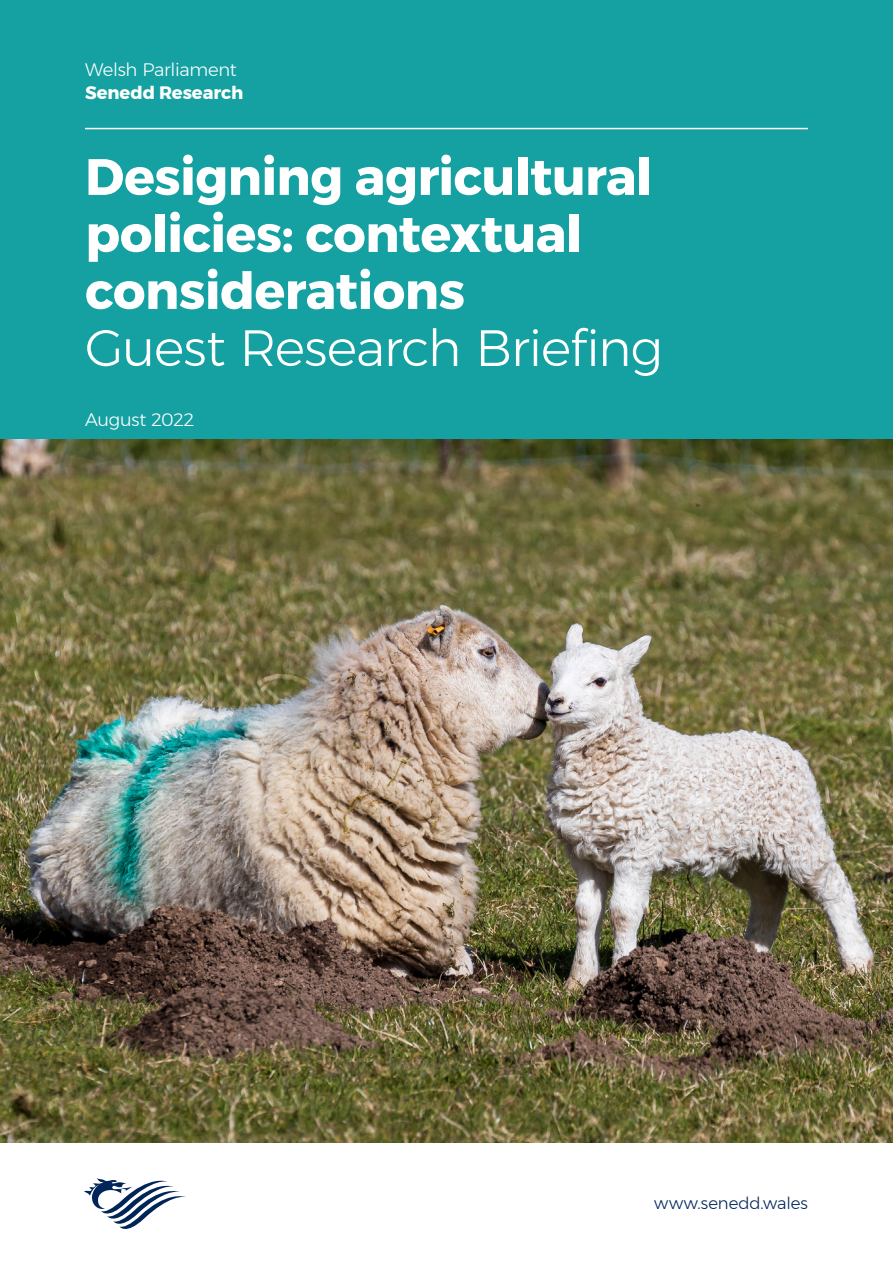
<style>
.page{position:relative;width:893px;height:1263px;background:#fff}
.page>*{position:absolute;margin:0;border:0;box-sizing:border-box;transform-origin:0 0}
.t1{font:700 51px/57px "Montserrat";letter-spacing:-.015em;color:#fff}
.t2{font:300 51px "Montserrat";letter-spacing:-.02em;color:#fff}
.t3{font:300 18px "Montserrat";letter-spacing:-.015em;color:#fff}
.t4{font:700 18px "Montserrat";letter-spacing:-.005em;color:#fff}
.t5{font:300 16.5px "Montserrat";color:#002659}
</style>
<div class="page">
<img style="left:0;top:439px;width:893px;height:704px">
<svg style="left:84px;top:1178px;width:102px;height:51px"></svg>
<div style="left:0;top:0;width:893px;height:439px;background:#15a1a2"></div>
<hr style="left:85px;top:128px;width:723px;height:1px;background:#fff">
<p class="t3" style="left:85px;top:56px;width:153px">Welsh Parliament</p>
<p class="t4" style="left:85px;top:78px;width:160px">Senedd Research</p>
<p class="t1" style="left:85px;top:148px;width:569px">Designing agricultural policies: contextual considerations</p>
<p class="t2" style="left:85px;top:310px;width:579px">Guest Research Briefing</p>
<p class="t3" style="left:85px;top:407px;width:110px">August 2022</p>
<p class="t5" style="left:654px;top:1191px;width:155px">www.senedd.wales</p>
</div>
